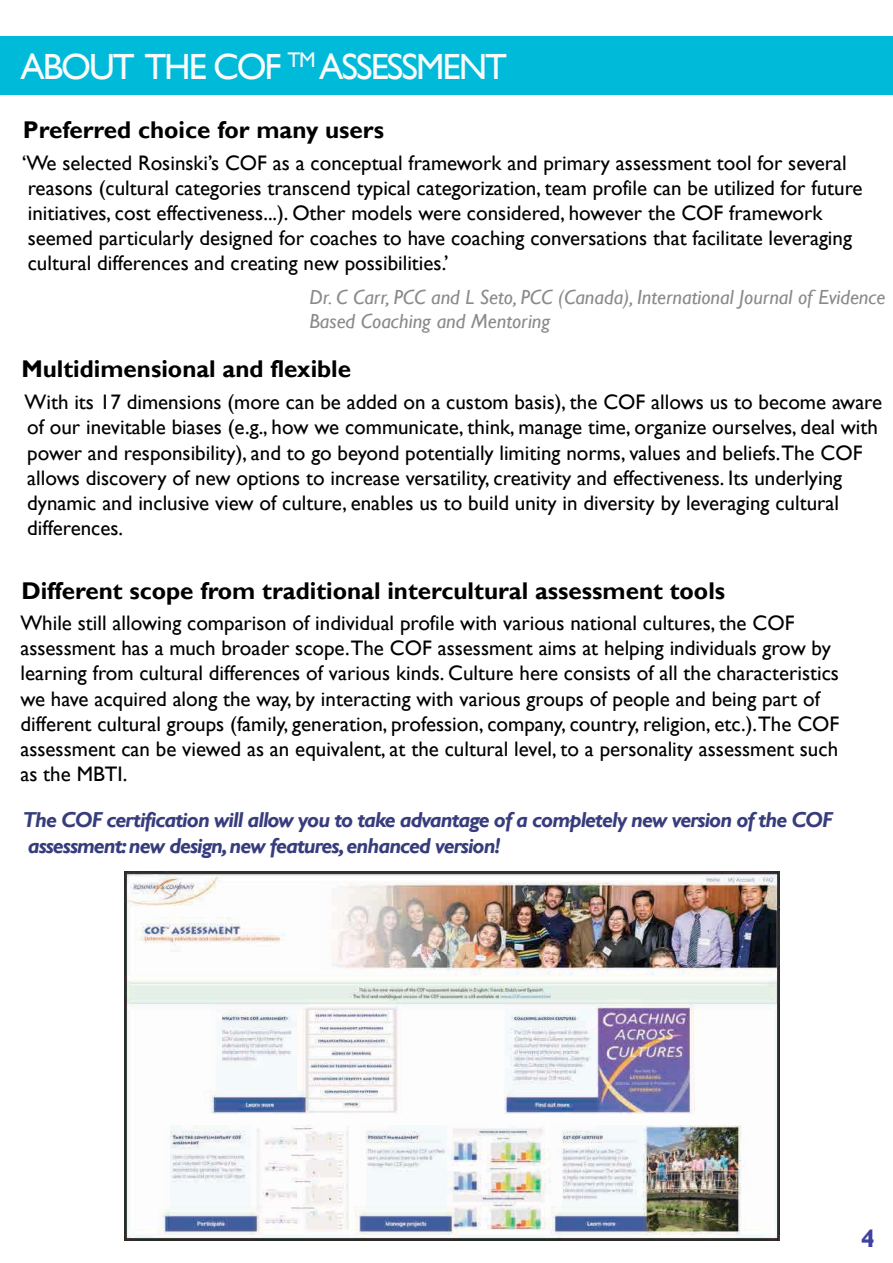
<style>
.page{position:relative;width:893px;height:1263px;background:#fff}
.page>*{position:absolute;margin:0;border:0;box-sizing:border-box;transform-origin:0 0}
.t1{font:36.45px "Gill Sans";letter-spacing:-.055em;color:#f9fafa}
.t2{font:700 25.5px "Gill Sans";color:#3f42a1}
.t3{font:700 24.15px "Gill Sans";color:#000}
.t4{font:italic 700 21.6px/26px "Gill Sans";letter-spacing:-.045em;color:#373c7c}
.t5{font:21px/25.2px "Gill Sans";color:#000}
.t6{font:italic 20.4px/24.6px "Gill Sans";color:#8a8a8a}
</style>
<div class="page">
<div style="left:0;top:37px;width:893px;height:58px;background:#00bada"></div>
<img style="left:124px;top:872px;width:655px;height:368px">
<h1 class="t1" style="left:20px;top:46px;width:488px">ABOUT THE COF <sup>TM</sup> ASSESSMENT</h1>
<p class="t3" style="left:23px;top:115px;width:363px">Preferred choice for many users</p>
<p class="t5" style="left:22px;top:150px;width:842px">‘We selected Rosinski’s COF as a conceptual framework and primary assessment tool for several reasons (cultural categories transcend typical categorization, team profile can be utilized for future initiatives, cost effectiveness...). Other models were considered, however the COF framework seemed particularly designed for coaches to have coaching conversations that facilitate leveraging cultural differences and creating new possibilities.’</p>
<p class="t6" style="left:309px;top:285px;width:577px">Dr. C Carr, PCC and L Seto, PCC (Canada), International Journal of Evidence<br>Based Coaching and Mentoring</p>
<p class="t3" style="left:21px;top:354px;width:331px">Multidimensional and flexible</p>
<p class="t5" style="left:25px;top:390px;width:859px">With its 17 dimensions (more can be added on a custom basis), the COF allows us to become aware of our inevitable biases (e.g., how we communicate, think, manage time, organize ourselves, deal with power and responsibility), and to go beyond potentially limiting norms, values and beliefs.The COF allows discovery of new options to increase versatility, creativity and effectiveness. Its underlying dynamic and inclusive view of culture, enables us to build unity in diversity by leveraging cultural differences.</p>
<p class="t3" style="left:21px;top:577px;width:705px">Different scope from traditional intercultural assessment tools</p>
<p class="t5" style="left:20px;top:611px;width:820px">While still allowing comparison of individual profile with various national cultures, the COF assessment has a much broader scope.The COF assessment aims at helping individuals grow by learning from cultural differences of various kinds. Culture here consists of all the characteristics we have acquired along the way, by interacting with various groups of people and being part of different cultural groups (family, generation, profession, company, country, religion, etc.).The COF assessment can be viewed as an equivalent, at the cultural level, to a personality assessment such as the MBTI.</p>
<p class="t4" style="left:23px;top:807px;width:811px">The COF certification will allow you to take advantage of a completely new version of the COF assessment: new design, new features, enhanced version!</p>
<p class="t2" style="left:861px;top:1223px;width:16px">4</p>
</div>
